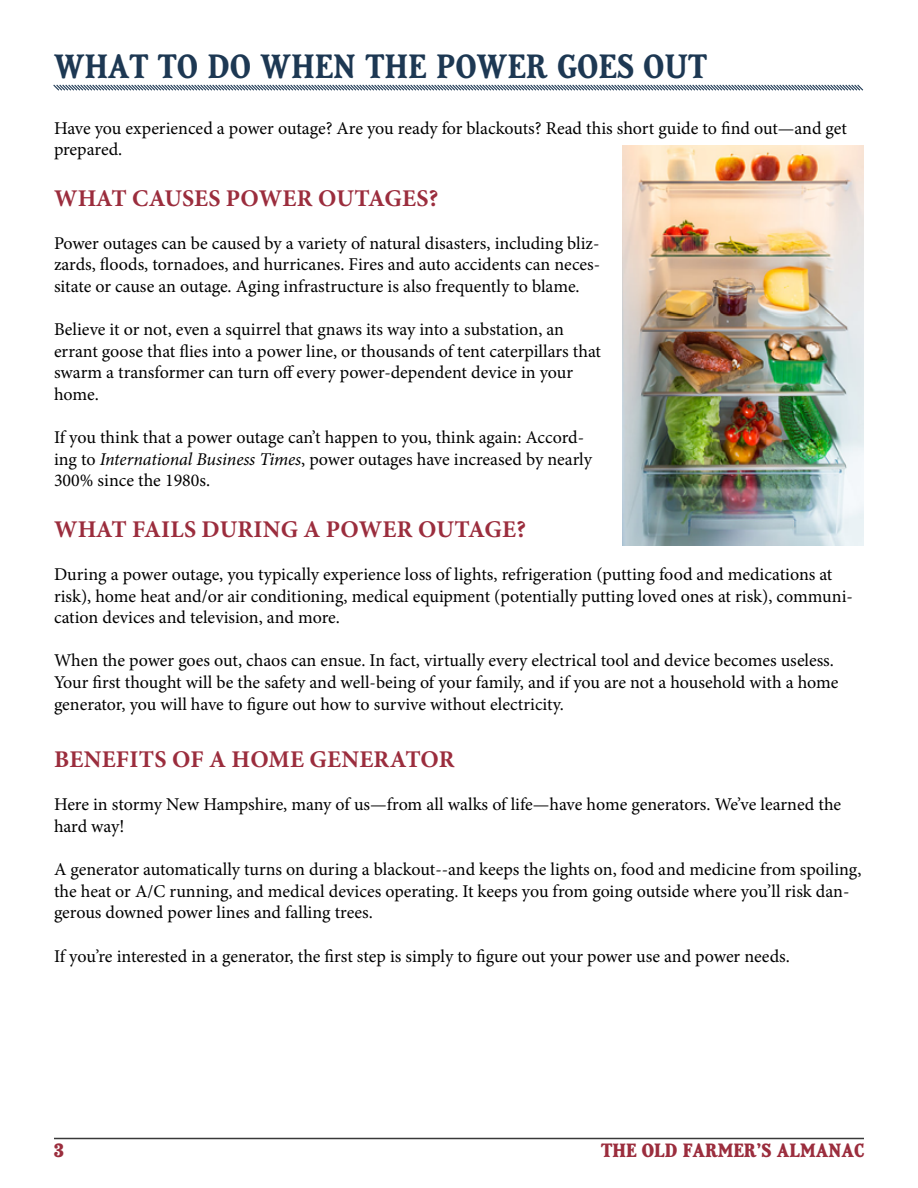
<style>
.page{position:relative;width:918px;height:1188px;background:#fff}
.page>*{position:absolute;margin:0;border:0;box-sizing:border-box;transform-origin:0 0}
.t1{font:31.5px "OFA Deck";color:#1d3853}
.t2{font:700 24px "Minion Pro";letter-spacing:.01em;color:#9b2d3d}
.t3{font:18px/21.6px "Minion Pro";letter-spacing:-.005em;color:#000}
.t4{font:700 18px "OFA Deck";color:#9b2d3d}
.s1{font-style:italic}
</style>
<div class="page">
<hr style="left:54px;top:1138px;width:810px;height:1px;background:#393939">
<svg style="left:53px;top:84px;width:811px;height:7px"></svg>
<img style="left:622px;top:146px;width:241px;height:399px">
<h1 class="t1" style="left:54px;top:45px;width:655px">WHAT TO DO WHEN THE POWER GOES OUT</h1>
<p class="t3" style="left:54px;top:117px;width:795px">Have you experienced a power outage? Are you ready for blackouts? Read this short guide to find out—and get prepared.</p>
<h2 class="t2" style="left:54px;top:181px;width:386px">WHAT CAUSES POWER OUTAGES?</h2>
<p class="t3" style="left:54px;top:232px;width:548px;text-align:justify">Power outages can be caused by a variety of natural disasters, including bliz&shy;zards, floods, tornadoes, and hurricanes. Fires and auto accidents can neces&shy;sitate or cause an outage. Aging infrastructure is also frequently to blame.</p>
<p class="t3" style="left:54px;top:319px;width:549px">Believe it or not, even a squirrel that gnaws its way into a substation, an errant goose that flies into a power line, or thousands of tent caterpillars that swarm a transformer can turn off every power-dependent device in your home.</p>
<p class="t3" style="left:54px;top:427px;width:540px">If you think that a power outage can’t happen to you, think again: Accord&shy;ing to <span class="s1">International Business Times</span>, power outages have increased by nearly<br>300% since the 1980s.</p>
<h2 class="t2" style="left:54px;top:512px;width:473px">WHAT FAILS DURING A POWER OUTAGE?</h2>
<p class="t3" style="left:54px;top:564px;width:800px">During a power outage, you typically experience loss of lights, refrigeration (putting food and medications at risk), home heat and/or air conditioning, medical equipment (potentially putting loved ones at risk), communi&shy;cation devices and television, and more.</p>
<p class="t3" style="left:54px;top:650px;width:786px">When the power goes out, chaos can ensue. In fact, virtually every electrical tool and device becomes useless.<br>Your first thought will be the safety and well-being of your family, and if you are not a household with a home generator, you will have to figure out how to survive without electricity.</p>
<h2 class="t2" style="left:54px;top:743px;width:402px">BENEFITS OF A HOME GENERATOR</h2>
<p class="t3" style="left:54px;top:794px;width:789px">Here in stormy New Hampshire, many of us—from all walks of life—have home generators. We’ve learned the hard way!</p>
<p class="t3" style="left:54px;top:859px;width:809px">A generator automatically turns on during a blackout--and keeps the lights on, food and medicine from spoiling, the heat or A/C running, and medical devices operating. It keeps you from going outside where you’ll risk dan&shy;gerous downed power lines and falling trees.</p>
<p class="t3" style="left:54px;top:945px;width:737px">If you’re interested in a generator, the first step is simply to figure out your power use and power needs.</p>
<p class="t4" style="left:54px;top:1143px;width:11px">3</p>
<p class="t4" style="left:601px;top:1143px;width:264px">THE OLD FARMER’S ALMANAC</p>
</div>
